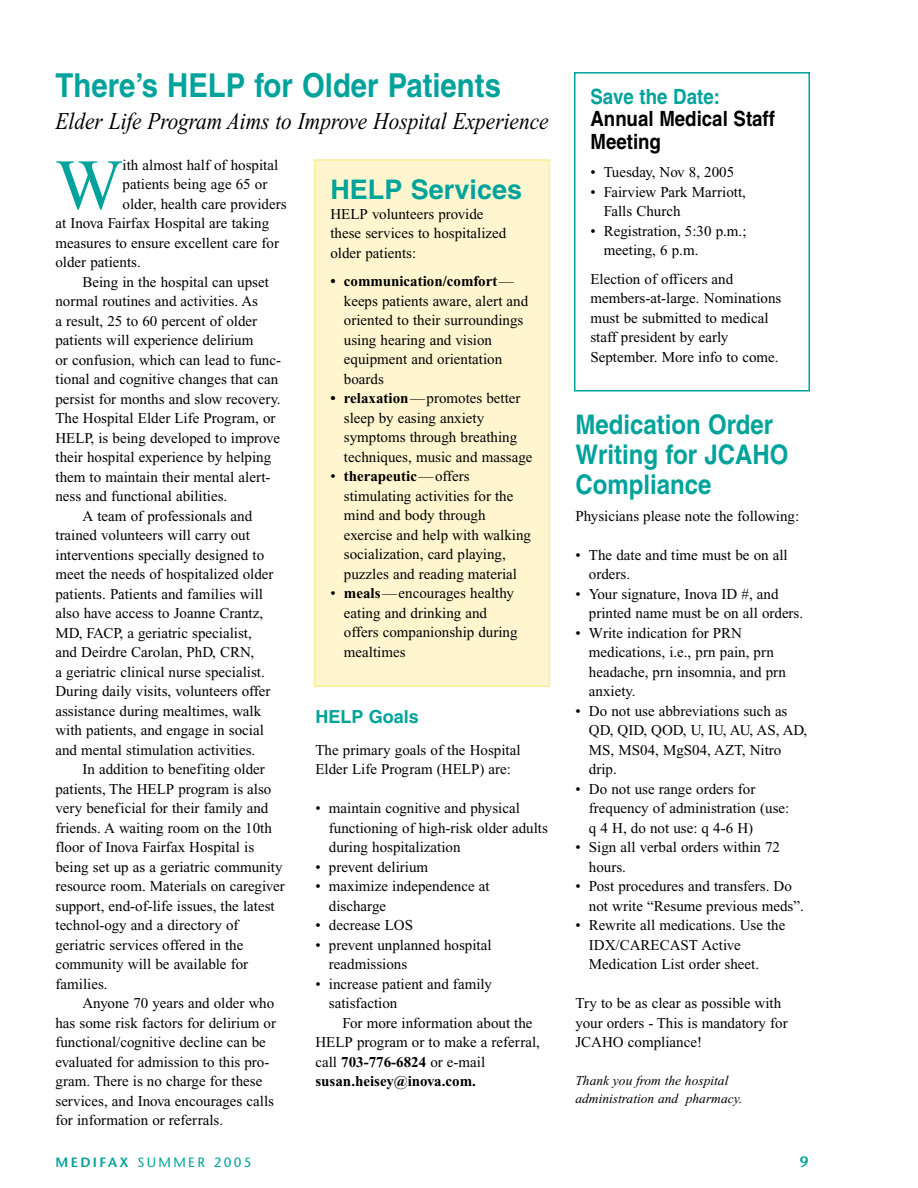
<style>
.page{position:relative;width:918px;height:1188px;background:#fff}
.page>*{position:absolute;margin:0;border:0;box-sizing:border-box;transform-origin:0 0}
.t1{font:71.25px "Times New Roman";color:#00a39b}
.t2{font:700 33px "Helvetica";color:#00a39b;scale:.89 1}
.t3{font:700 27px/30px "Helvetica";color:#00a39b;scale:.89 1}
.t4{font:700 27px "Helvetica";color:#00a39b}
.t5{font:italic 24px "Times New Roman";color:#000;scale:.89 1}
.t6{font:700 21px/22.5px "Helvetica";color:#000;scale:.89 1}
.t7{font:700 21px "Helvetica";color:#00a39b;scale:.89 1}
.t8{font:700 18px "Helvetica";color:#00a39b}
.t9{font:15px/19.5px "Times New Roman";color:#000}
.t10{font:600 15px "Stone Sans";color:#00a39b}
.t11{font:italic 13.5px/18px "Times New Roman";color:#000}
.t12{font:13.5px "Stone Sans";letter-spacing:.17em;color:#00a39b}
.s1{font-weight:700}
.s2{font-weight:600}
</style>
<div class="page">
<div style="left:315px;top:160px;width:234px;height:526px;background:#fff6cf"></div>
<div style="left:314px;top:159px;width:236px;height:528px;border:2px solid #fdec96"></div>
<div style="left:574px;top:72px;width:236px;height:320px;border:2px solid #00a39b"></div>
<h2 class="t2" style="left:56px;top:74px;width:502px">There’s HELP for Older Patients</h2>
<h3 class="t5" style="left:56px;top:112px;width:556px">Elder Life Program Aims to Improve Hospital Experience</h3>
<h1 class="t1" style="left:56px;top:159px;width:69px">W</h1>
<p class="t9" style="left:123px;top:156px;width:157px">ith almost half of hospital</p>
<p class="t9" style="left:123px;top:176px;width:146px">patients being age 65 or</p>
<p class="t9" style="left:123px;top:195px;width:165px">older, health care providers</p>
<p class="t9" style="left:56px;top:215px;width:215px">at Inova Fairfax Hospital are taking</p>
<p class="t9" style="left:56px;top:234px;width:225px">measures to ensure excellent care for</p>
<p class="t9" style="left:56px;top:254px;width:87px">older patients.</p>
<p class="t9" style="left:82px;top:273px;width:188px">Being in the hospital can upset</p>
<p class="t9" style="left:56px;top:293px;width:204px">normal routines and activities. As</p>
<p class="t9" style="left:56px;top:312px;width:203px">a result, 25 to 60 percent of older</p>
<p class="t9" style="left:56px;top:332px;width:199px">patients will experience delirium</p>
<p class="t9" style="left:56px;top:351px;width:227px">or confusion, which can lead to func-</p>
<p class="t9" style="left:56px;top:371px;width:224px">tional and cognitive changes that can</p>
<p class="t9" style="left:56px;top:390px;width:227px">persist for months and slow recovery.</p>
<p class="t9" style="left:56px;top:410px;width:222px">The Hospital Elder Life Program, or</p>
<p class="t9" style="left:56px;top:429px;width:226px">HELP, is being developed to improve</p>
<p class="t9" style="left:56px;top:449px;width:217px">their hospital experience by helping</p>
<p class="t9" style="left:56px;top:468px;width:217px">them to maintain their mental alert-</p>
<p class="t9" style="left:56px;top:488px;width:173px">ness and functional abilities.</p>
<p class="t9" style="left:82px;top:507px;width:171px">A team of professionals and</p>
<p class="t9" style="left:56px;top:527px;width:196px">trained volunteers will carry out</p>
<p class="t9" style="left:56px;top:546px;width:210px">interventions specially designed to</p>
<p class="t9" style="left:56px;top:566px;width:220px">meet the needs of hospitalized older</p>
<p class="t9" style="left:56px;top:585px;width:209px">patients. Patients and families will</p>
<p class="t9" style="left:56px;top:605px;width:209px">also have access to Joanne Crantz,</p>
<p class="t9" style="left:56px;top:624px;width:198px">MD, FACP, a geriatric specialist,</p>
<p class="t9" style="left:56px;top:644px;width:200px">and Deirdre Carolan, PhD, CRN,</p>
<p class="t9" style="left:56px;top:663px;width:211px">a geriatric clinical nurse specialist.</p>
<p class="t9" style="left:56px;top:683px;width:216px">During daily visits, volunteers offer</p>
<p class="t9" style="left:56px;top:702px;width:207px">assistance during mealtimes, walk</p>
<p class="t9" style="left:56px;top:722px;width:210px">with patients, and engage in social</p>
<p class="t9" style="left:56px;top:741px;width:201px">and mental stimulation activities.</p>
<p class="t9" style="left:82px;top:761px;width:184px">In addition to benefiting older</p>
<p class="t9" style="left:56px;top:780px;width:217px">patients, The HELP program is also</p>
<p class="t9" style="left:56px;top:800px;width:214px">very beneficial for their family and</p>
<p class="t9" style="left:56px;top:819px;width:218px">friends. A waiting room on the 10th</p>
<p class="t9" style="left:56px;top:839px;width:200px">floor of Inova Fairfax Hospital is</p>
<p class="t9" style="left:56px;top:858px;width:229px">being set up as a geriatric community</p>
<p class="t9" style="left:56px;top:878px;width:231px">resource room. Materials on caregiver</p>
<p class="t9" style="left:56px;top:897px;width:221px">support, end-of-life issues, the latest</p>
<p class="t9" style="left:56px;top:917px;width:185px">technol-ogy and a directory of</p>
<p class="t9" style="left:56px;top:936px;width:189px">geriatric services offered in the</p>
<p class="t9" style="left:56px;top:956px;width:194px">community will be available for</p>
<p class="t9" style="left:56px;top:975px;width:54px">families.</p>
<p class="t9" style="left:82px;top:995px;width:193px">Anyone 70 years and older who</p>
<p class="t9" style="left:56px;top:1014px;width:222px">has some risk factors for delirium or</p>
<p class="t9" style="left:56px;top:1034px;width:212px">functional/cognitive decline can be</p>
<p class="t9" style="left:56px;top:1053px;width:215px">evaluated for admission to this pro-</p>
<p class="t9" style="left:56px;top:1073px;width:208px">gram. There is no charge for these</p>
<p class="t9" style="left:56px;top:1092px;width:220px">services, and Inova encourages calls</p>
<p class="t9" style="left:56px;top:1112px;width:169px">for information or referrals.</p>
<h3 class="t4" style="left:330px;top:180px;width:193px">HELP Services</h3>
<p class="t9" style="left:330px;top:206px;width:177px">HELP volunteers provide these services to hospitalized older patients:</p>
<p class="t9" style="left:344px;top:273px;width:186px;text-indent:-14px"><span class="s1">• communication/comfort</span>— keeps patients aware, alert and oriented to their surroundings using hearing and vision equipment and orientation boards</p>
<p class="t9" style="left:344px;top:390px;width:190px;text-indent:-13px"><span class="s1">• relaxation</span>—promotes better sleep by easing anxiety symptoms through breathing techniques, music and massage</p>
<p class="t9" style="left:344px;top:468px;width:189px;text-indent:-14px">• <span class="s1">therapeutic</span>—offers stimulating activities for the mind and body through exercise and help with walking socialization, card playing, puzzles and reading material</p>
<p class="t9" style="left:344px;top:585px;width:175px;text-indent:-14px">• <span class="s1">meals</span>—encourages healthy eating and drinking and offers companionship during mealtimes</p>
<p class="t8" style="left:315px;top:710px;width:105px">HELP Goals</p>
<p class="t9" style="left:315px;top:741px;width:207px">The primary goals of the Hospital<br>Elder Life Program (HELP) are:</p>
<p class="t9" style="left:329px;top:800px;width:220px;text-indent:-14px">• maintain cognitive and physical functioning of high-risk older adults during hospitalization</p>
<p class="t9" style="left:315px;top:858px;width:114px">• prevent delirium</p>
<p class="t9" style="left:329px;top:878px;width:162px;text-indent:-14px">• maximize independence at discharge</p>
<p class="t9" style="left:315px;top:917px;width:99px">• decrease LOS</p>
<p class="t9" style="left:329px;top:936px;width:164px;text-indent:-14px">• prevent unplanned hospital readmissions</p>
<p class="t9" style="left:329px;top:975px;width:164px;text-indent:-14px">• increase patient and family satisfaction</p>
<p class="t9" style="left:315px;top:1014px;width:226px;text-indent:27px">For more information about the<br>HELP program or to make a referral, call <span class="s1">703-776-6824</span> or e-mail <span class="s1">susan.heisey@inova.com.</span></p>
<h3 class="t7" style="left:590px;top:89px;width:147px">Save the Date:</h3>
<h3 class="t6" style="left:590px;top:109px;width:209px">Annual Medical Staff<br>Meeting</h3>
<p class="t9" style="left:590px;top:164px;width:145px">• Tuesday, Nov 8, 2005</p>
<p class="t9" style="left:604px;top:183px;width:144px;text-indent:-14px">• Fairview Park Marriott,<br>Falls Church</p>
<p class="t9" style="left:604px;top:222px;width:144px;text-indent:-14px">• Registration, 5:30 p.m.; meeting, 6 p.m.</p>
<p class="t9" style="left:590px;top:270px;width:192px">Election of officers and members-at-large. Nominations must be submitted to medical staff president by early<br>September. More info to come.</p>
<h3 class="t3" style="left:575px;top:412px;width:241px">Medication Order<br>Writing for JCAHO<br>Compliance</h3>
<p class="t9" style="left:575px;top:507px;width:225px">Physicians please note the following:</p>
<p class="t9" style="left:589px;top:546px;width:200px;text-indent:-14px">• The date and time must be on all orders.</p>
<p class="t9" style="left:589px;top:585px;width:216px;text-indent:-14px">• Your signature, Inova ID #, and printed name must be on all orders.</p>
<p class="t9" style="left:589px;top:624px;width:199px;text-indent:-14px">• Write indication for PRN medications, i.e., prn pain, prn headache, prn insomnia, and prn anxiety.</p>
<p class="t9" style="left:589px;top:702px;width:220px;text-indent:-14px">• Do not use abbreviations such as<br>QD, QID, QOD, U, IU, AU, AS, AD,<br>MS, MS04, MgS04, AZT, Nitro drip.</p>
<p class="t9" style="left:589px;top:780px;width:202px;text-indent:-14px">• Do not use range orders for frequency of administration (use: q 4 H, do not use: q 4-6 H)</p>
<p class="t9" style="left:589px;top:839px;width:193px;text-indent:-14px">• Sign all verbal orders within 72 hours.</p>
<p class="t9" style="left:589px;top:878px;width:216px;text-indent:-14px">• Post procedures and transfers. Do not write “Resume previous meds”.</p>
<p class="t9" style="left:589px;top:917px;width:198px;text-indent:-14px">• Rewrite all medications. Use the<br>IDX/CARECAST Active<br>Medication List order sheet.</p>
<p class="t9" style="left:575px;top:995px;width:214px">Try to be as clear as possible with your orders - This is mandatory for<br>JCAHO compliance!</p>
<p class="t11" style="left:575px;top:1072px;width:168px">Thank you from the hospital administration and pharmacy.</p>
<p class="t12" style="left:56px;top:1157px;width:198px"><span class="s2">MEDIFAX</span> SUMMER 2005</p>
<p class="t10" style="left:800px;top:1156px;width:10px">9</p>
</div>
